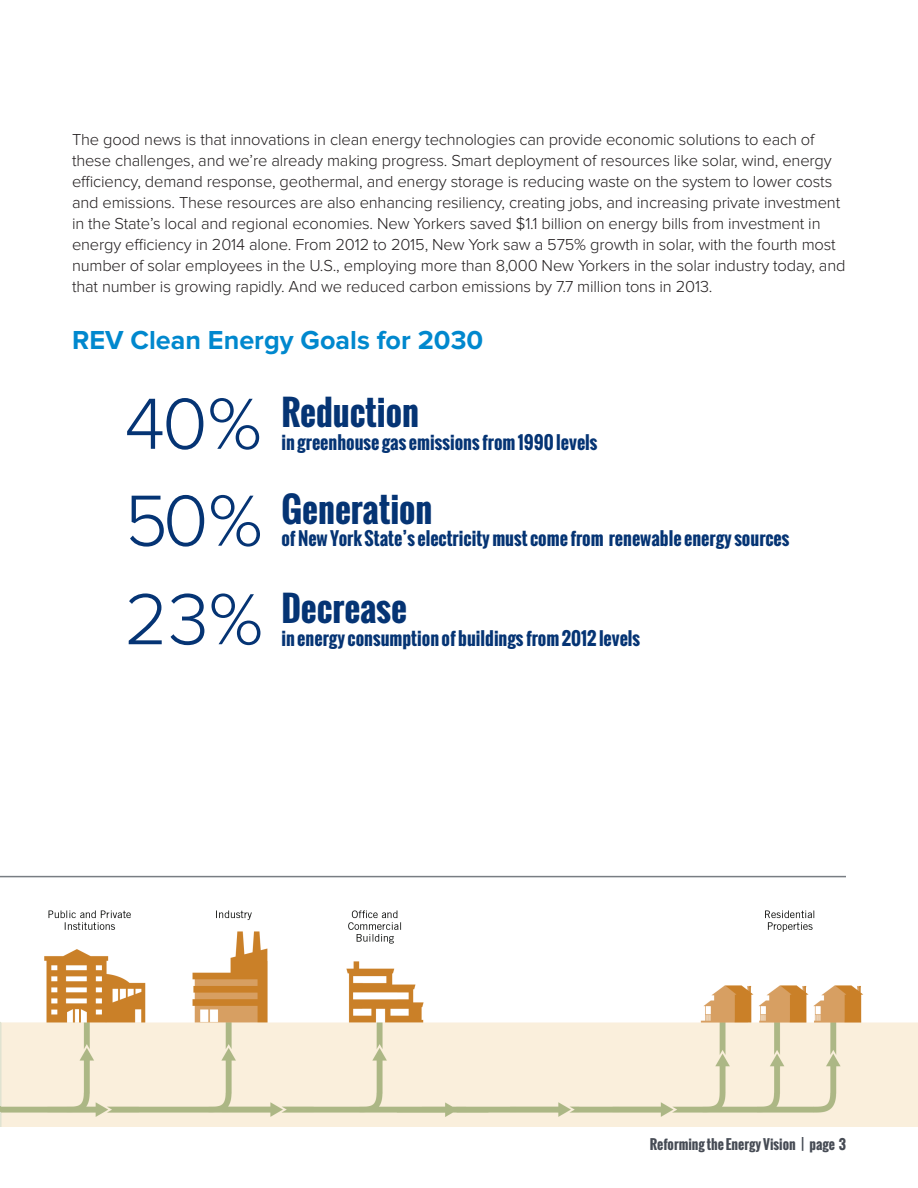
<style>
.page{position:relative;width:918px;height:1188px;background:#fff}
.page>*{position:absolute;margin:0;border:0;box-sizing:border-box;transform-origin:0 0}
.t1{font:700 34.5px "Oswald";color:#053474}
.t2{font:700 27px "Proxima Nova";color:#0088ce}
.t3{font:700 18px "Oswald";color:#053474}
.t4{font:300 16.5px/21px "Proxima Nova";letter-spacing:-.01em;color:#231f20}
.t5{font:700 13.5px "Oswald";color:#464b54}
.s1{font-family:"Proxima Nova";font-weight:300;font-size:75px}
</style>
<div class="page">
<img style="left:0;top:875px;width:1px;height:252px">
<img style="left:1px;top:875px;width:917px;height:252px">
<hr style="left:0;top:876px;width:846px;height:1px;background:#787d83">
<p class="t4" style="left:72px;top:129px;width:775px">The good news is that innovations in clean energy technologies can provide economic solutions to each of these challenges, and we’re already making progress. Smart deployment of resources like solar, wind, energy efficiency, demand response, geothermal, and energy storage is reducing waste on the system to lower costs and emissions. These resources are also enhancing resiliency, creating jobs, and increasing private investment in the State’s local and regional economies. New Yorkers saved $1.1 billion on energy bills from investment in energy efficiency in 2014 alone. From 2012 to 2015, New York saw a 575% growth in solar, with the fourth most number of solar employees in the U.S., employing more than 8,000 New Yorkers in the solar industry today, and that number is growing rapidly. And we reduced carbon emissions by 7.7 million tons in 2013.</p>
<h2 class="t2" style="left:72px;top:324px;width:413px">REV Clean Energy Goals for 2030</h2>
<h1 class="t1" style="left:124px;top:387px;width:296px"><span class="s1">40%</span> Reduction</h1>
<p class="t3" style="left:281px;top:429px;width:318px">in greenhouse gas emissions from 1990 levels</p>
<h1 class="t1" style="left:124px;top:484px;width:310px"><span class="s1">50%</span> Generation</h1>
<p class="t3" style="left:281px;top:525px;width:510px">of New York State’s electricity must come from renewable energy sources</p>
<h1 class="t1" style="left:124px;top:582px;width:284px"><span class="s1">23%</span> Decrease</h1>
<p class="t3" style="left:281px;top:625px;width:360px">in energy consumption of buildings from 2012 levels</p>
<p class="t5" style="left:650px;top:1134px;width:198px">Reforming the Energy Vision | page 3</p>
</div>
